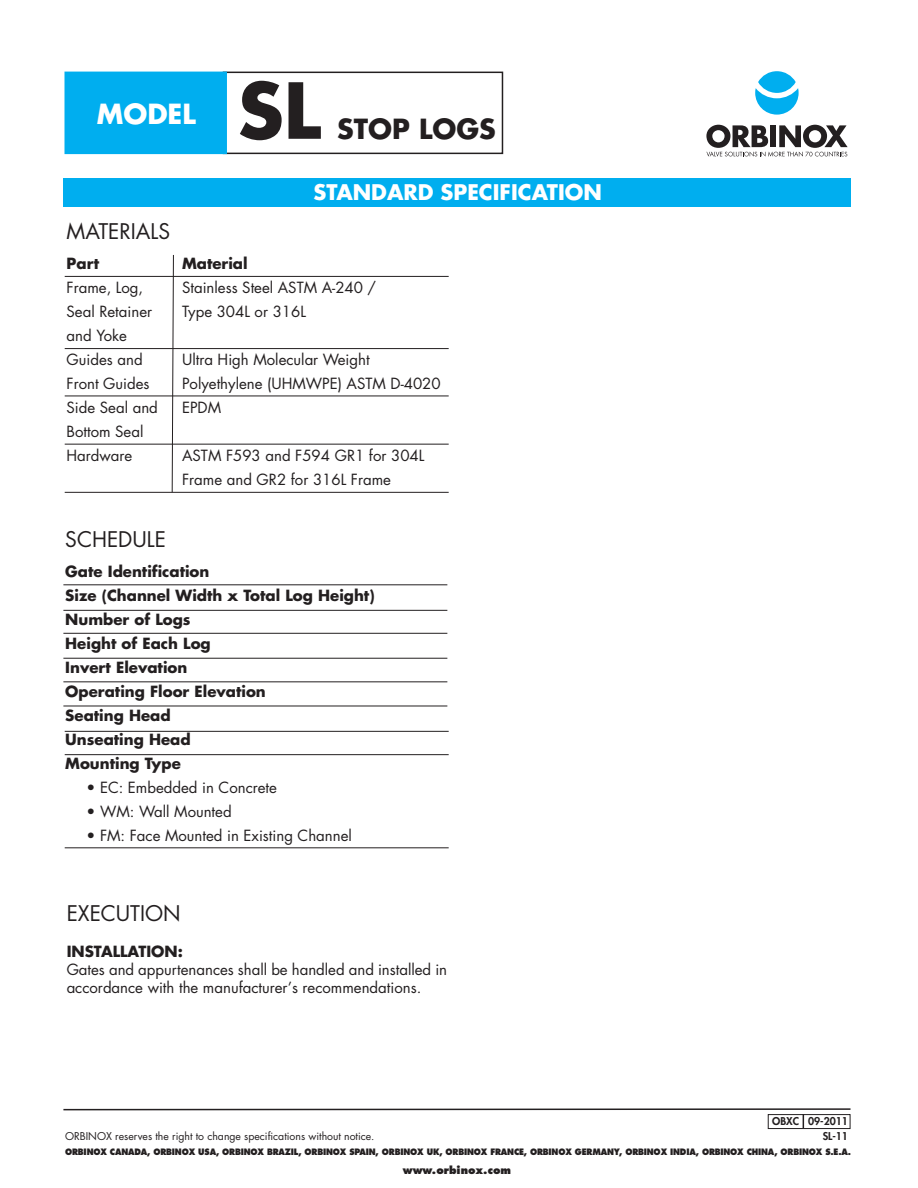
<style>
.page{position:relative;width:918px;height:1188px;background:#fff}
.page>*{position:absolute;margin:0;border:0;box-sizing:border-box;transform-origin:0 0}
.t1{font:700 75px "Futura";color:#231f20}
.t2{font:700 27px "Futura";color:#231f20}
.t3{font:700 27px "Futura";color:#fff}
.t4{font:21px "Futura";color:#231f20}
.t5{font:700 21px "Futura";color:#fff}
.t6{font:15px/24px "Futura";color:#231f20}
.t7{font:700 15px/24px "Futura";color:#231f20}
.t8{font:10.5px "Futura";color:#231f20}
.t9{font:800 10.5px/15px "Futura";color:#231f20;text-align:right}
.t10{font:800 10.5px "Futura";color:#231f20}
.t11{font:800 8.55px "Futura";letter-spacing:-.02em;color:#231f20;scale:.92 1}
</style>
<div class="page">
<div style="left:758px;top:71px;width:38px;height:22px;background:#00aeef;border-radius:50%"></div>
<svg style="left:755px;top:88px;width:44px;height:27px"></svg>
<svg style="left:706px;top:125px;width:142px;height:32px"></svg>
<div style="left:63px;top:179px;width:788px;height:28px;background:#00aeef"></div>
<hr style="left:65px;top:276px;width:384px;height:1px;background:#231f20">
<hr style="left:65px;top:492px;width:384px;height:1px;background:#231f20">
<hr style="left:65px;top:444px;width:384px;height:1px;background:#231f20">
<hr style="left:65px;top:396px;width:384px;height:1px;background:#231f20">
<hr style="left:65px;top:348px;width:384px;height:1px;background:#231f20">
<svg style="left:171px;top:255px;width:3px;height:238px"></svg>
<hr style="left:63px;top:584px;width:384px;height:1px;background:#231f20">
<hr style="left:63px;top:610px;width:384px;height:1px;background:#231f20">
<hr style="left:63px;top:633px;width:384px;height:1px;background:#231f20">
<hr style="left:63px;top:658px;width:384px;height:1px;background:#231f20">
<hr style="left:63px;top:681px;width:384px;height:1px;background:#231f20">
<hr style="left:63px;top:706px;width:384px;height:1px;background:#231f20">
<hr style="left:65px;top:731px;width:384px;height:1px;background:#231f20">
<hr style="left:65px;top:754px;width:384px;height:1px;background:#231f20">
<hr style="left:65px;top:847px;width:384px;height:1px;background:#231f20">
<div style="left:768px;top:1114px;width:82px;height:15px;border:1px solid #231f20"></div>
<svg style="left:63px;top:1108px;width:788px;height:20px"></svg>
<div style="left:223px;top:72px;width:280px;height:82px;border:2px solid #231f20"></div>
<div style="left:66px;top:73px;width:159px;height:80px;background:#00aeef"></div>
<div style="left:65px;top:72px;width:162px;height:82px;border:2px solid #00aeef"></div>
<h2 class="t3" style="left:97px;top:101px;width:100px">MODEL</h2>
<h3 class="t4" style="left:67px;top:222px;width:105px">MATERIALS</h3>
<h1 class="t1" style="left:238px;top:77px;width:85px">SL</h1>
<h2 class="t2" style="left:337px;top:116px;width:160px">STOP LOGS</h2>
<h3 class="t5" style="left:314px;top:183px;width:290px">STANDARD SPECIFICATION</h3>
<p class="t7" style="left:67px;top:252px;width:34px">Part</p>
<p class="t7" style="left:182px;top:252px;width:67px">Material</p>
<p class="t6" style="left:67px;top:277px;width:78px">Frame, Log,</p>
<p class="t6" style="left:182px;top:277px;width:196px">Stainless Steel ASTM A-240 /</p>
<p class="t6" style="left:67px;top:301px;width:87px">Seal Retainer</p>
<p class="t6" style="left:182px;top:301px;width:125px">Type 304L or 316L</p>
<p class="t6" style="left:67px;top:325px;width:78px">and Yoke<br>Guides and</p>
<p class="t6" style="left:182px;top:349px;width:189px">Ultra High Molecular Weight</p>
<p class="t6" style="left:67px;top:373px;width:84px">Front Guides</p>
<p class="t6" style="left:182px;top:373px;width:260px">Polyethylene (UHMWPE) ASTM D-4020</p>
<p class="t6" style="left:67px;top:397px;width:93px">Side Seal and</p>
<p class="t6" style="left:182px;top:397px;width:41px">EPDM</p>
<p class="t6" style="left:67px;top:421px;width:78px">Bottom Seal<br>Hardware</p>
<p class="t6" style="left:182px;top:445px;width:244px">ASTM F593 and F594 GR1 for 304L<br>Frame and GR2 for 316L Frame</p>
<h3 class="t4" style="left:65px;top:530px;width:102px">SCHEDULE</h3>
<p class="t7" style="left:65px;top:561px;width:311px">Gate Identification<br>Size (Channel Width x Total Log Height)<br>Number of Logs<br>Height of Each Log<br>Invert Elevation<br>Operating Floor Elevation<br>Seating Head<br>Unseating Head<br>Mounting Type</p>
<p class="t6" style="left:87px;top:777px;width:192px">• EC: Embedded in Concrete</p>
<p class="t6" style="left:87px;top:801px;width:147px">• WM: Wall Mounted</p>
<p class="t6" style="left:87px;top:825px;width:267px">• FM: Face Mounted in Existing Channel</p>
<h3 class="t4" style="left:67px;top:904px;width:116px">EXECUTION</h3>
<p class="t7" style="left:67px;top:941px;width:118px">INSTALLATION:</p>
<p class="t6" style="left:67px;top:962px;width:382px;line-height:18px">Gates and appurtenances shall be handled and installed in accordance with the manufacturer’s recommendations.</p>
<p class="t9" style="left:772px;top:1114px;width:77px">OBXC 09-2011<br>SL-11</p>
<p class="t8" style="left:65px;top:1132px;width:311px">ORBINOX reserves the right to change specifications without notice.</p>
<p class="t11" style="left:65px;top:1148px;width:856px">ORBINOX CANADA, ORBINOX USA, ORBINOX BRAZIL, ORBINOX SPAIN, ORBINOX UK, ORBINOX FRANCE, ORBINOX GERMANY, ORBINOX INDIA, ORBINOX CHINA, ORBINOX S.E.A.</p>
<p class="t10" style="left:403px;top:1166px;width:110px">www.orbinox.com</p>
</div>
